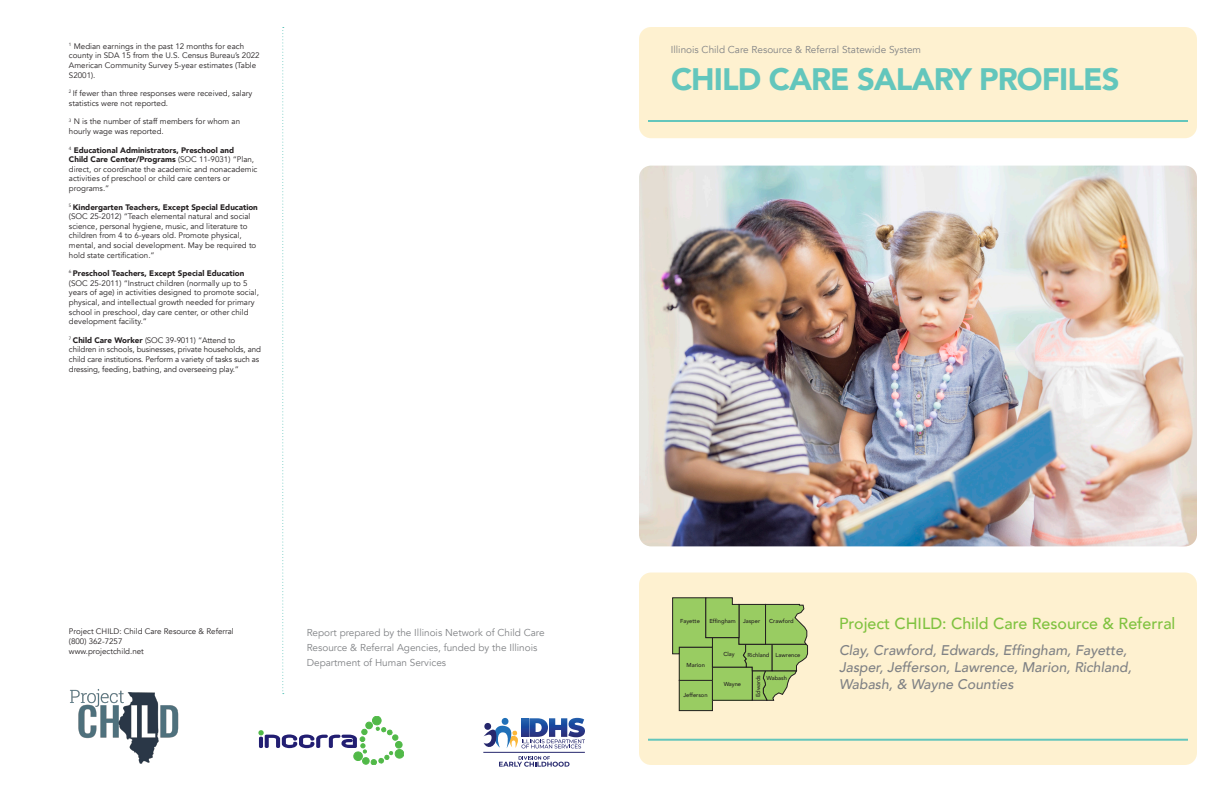
<style>
.page{position:relative;width:1224px;height:792px;background:#fff}
.page>*{position:absolute;margin:0;border:0;box-sizing:border-box;transform-origin:0 0}
.t1{font:900 31px "Avenir";letter-spacing:-.03em;color:#63c6bc}
.t2{font:500 16px "Avenir";color:#80c240}
.t3{font:italic 500 14px/16.8px "Avenir";color:#808285}
.t4{font:10px/15px "Avenir";color:#808285}
.t5{font:8px/9.6px "Avenir";color:#231f20}
.t6{font:500 5.8px "Avenir";color:#231f20}
.s1{font-weight:900}
</style>
<div class="page">
<div style="left:639px;top:27px;width:558px;height:111px;background:#fef1d0;border-radius:12px"></div>
<div style="left:639px;top:573px;width:558px;height:192px;background:#fef1d0;border-radius:12px"></div>
<hr style="left:648px;top:120px;width:540px;height:2px;background:#63c6bc">
<svg style="left:282px;top:27px;width:2px;height:667px"></svg>
<div style="left:679px;top:680px;width:33px;height:31px;background:#99cc62"></div>
<div style="left:679px;top:680px;width:34px;height:31px;border:1px solid #231f20"></div>
<svg style="left:672px;top:597px;width:136px;height:104px"></svg>
<img style="left:70px;top:689px;width:109px;height:75px">
<hr style="left:648px;top:739px;width:540px;height:2px;background:#63c6bc">
<div style="left:372px;top:716px;width:9px;height:9px;background:#51b948;border:1px solid #51b948;border-radius:50%"></div>
<div style="left:366px;top:722px;width:7px;height:7px;background:#51b948;border:1px solid #51b948;border-radius:50%"></div>
<svg style="left:258px;top:727px;width:146px;height:38px"></svg>
<svg style="left:484px;top:718px;width:101px;height:49px"></svg>
<hr style="left:483px;top:752px;width:102px;height:1px;background:#25276d">
<img style="left:639px;top:166px;width:558px;height:380px">
<p class="t5" style="left:69px;top:41px;width:192px"><sup>1</sup> Median earnings in the past 12 months for each county in SDA 15 from the U.S. Census Bureau’s 2022<br>American Community Survey 5-year estimates (Table S2001).</p>
<p class="t5" style="left:69px;top:89px;width:185px"><sup>2</sup> If fewer than three responses were received, salary statistics were not reported.</p>
<p class="t5" style="left:69px;top:117px;width:173px"><sup>3</sup> N is the number of staff members for whom an hourly wage was reported.</p>
<p class="t5" style="left:69px;top:145px;width:190px"><sup>4</sup> <span class="s1">Educational Administrators, Preschool and<br>Child Care Center/Programs</span> (SOC 11-9031) “Plan, direct, or coordinate the academic and nonacademic activities of preschool or child care centers or programs.”</p>
<p class="t5" style="left:69px;top:202px;width:190px"><sup>5</sup> <span class="s1">Kindergarten Teachers, Except Special Education </span>(SOC 25-2012) “Teach elemental natural and social science, personal hygiene, music, and literature to children from 4 to 6-years old. Promote physical, mental, and social development. May be required to hold state certification.”</p>
<p class="t5" style="left:69px;top:269px;width:191px"><sup>6</sup> <span class="s1">Preschool Teachers, Except Special Education </span>(SOC 25-2011) “Instruct children (normally up to 5 years of age) in activities designed to promote social, physical, and intellectual growth needed for primary school in preschool, day care center, or other child development facility.”</p>
<p class="t5" style="left:69px;top:335px;width:193px"><sup>7</sup> <span class="s1">Child Care Worker</span> (SOC 39-9011) “Attend to children in schools, businesses, private households, and child care institutions. Perform a variety of tasks such as dressing, feeding, bathing, and overseeing play.”</p>
<p class="t5" style="left:69px;top:627px;width:166px">Project CHILD: Child Care Resource &amp; Referral</p>
<p class="t5" style="left:69px;top:637px;width:55px">(800) 362-7257</p>
<p class="t5" style="left:69px;top:647px;width:76px">www.projectchild.net</p>
<p class="t4" style="left:307px;top:626px;width:239px">Report prepared by the Illinois Network of Child Care<br>Resource &amp; Referral Agencies, funded by the Illinois<br>Department of Human Services</p>
<p class="t4" style="left:671px;top:43px;width:252px">Illinois Child Care Resource &amp; Referral Statewide System</p>
<p class="t1" style="left:671px;top:52px;width:450px">CHILD CARE SALARY PROFILES</p>
<p class="t6" style="left:709px;top:616px;width:28px">Effingham</p>
<p class="t6" style="left:743px;top:616px;width:19px">Jasper</p>
<p class="t6" style="left:769px;top:616px;width:26px">Crawford</p>
<p class="t2" style="left:839px;top:610px;width:338px">Project CHILD: Child Care Resource &amp; Referral</p>
<p class="t3" style="left:839px;top:642px;width:294px">Clay, Crawford, Edwards, Effingham, Fayette,<br>Jasper, Jefferson, Lawrence, Marion, Richland,<br>Wabash, &amp; Wayne Counties</p>
<p class="t6" style="left:680px;top:616px;width:21px">Fayette</p>
<p class="t6" style="left:687px;top:660px;width:20px">Marion</p>
<p class="t6" style="left:723px;top:649px;width:13px">Clay</p>
<p class="t6" style="left:724px;top:679px;width:19px">Wayne</p>
<p class="t6" style="left:747px;top:650px;width:54px">Richland Lawrence</p>
<p class="t6" style="left:753px;top:697px;width:24px;rotate:-90deg">Edwards</p>
<p class="t6" style="left:767px;top:673px;width:22px">Wabash</p>
<p class="t6" style="left:683px;top:690px;width:26px">Jefferson</p>
</div>
